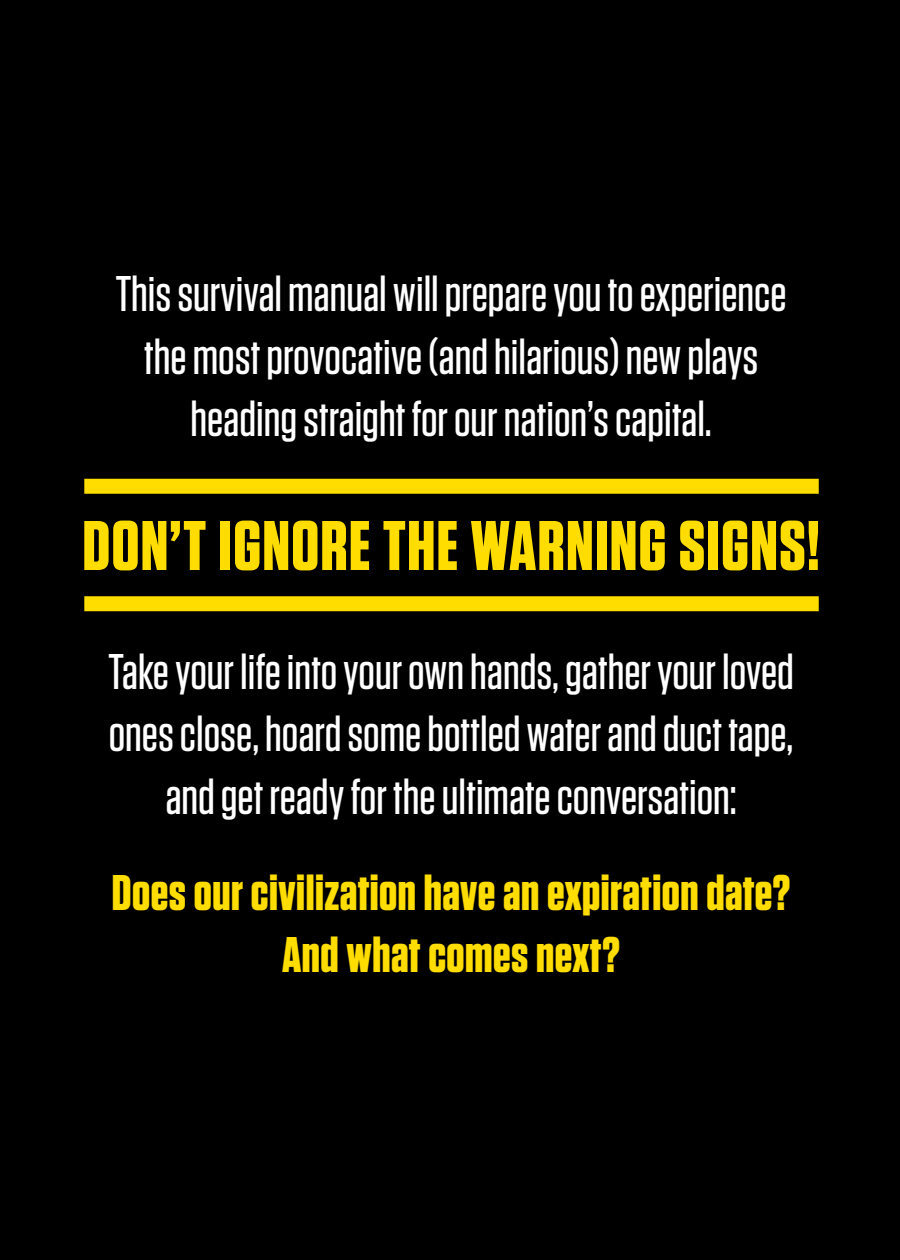
<style>
.page{position:relative;width:900px;height:1260px;background:#000}
.page>*{position:absolute;margin:0;border:0;box-sizing:border-box;transform-origin:0 0}
.t1{font:700 70px "Tungsten";letter-spacing:.02em;color:#fd0}
.t2{font:500 50px/62.5px "Tungsten";color:#fff;text-align:center}
.t3{font:700 50px/62.5px "Tungsten";letter-spacing:.01em;color:#fd0;text-align:center}
</style>
<div class="page">
<div style="left:84px;top:479px;width:735px;height:15px;background:#fd0"></div>
<div style="left:84px;top:596px;width:735px;height:15px;background:#fd0"></div>
<p class="t2" style="left:116px;top:263px;width:672px">This survival manual will prepare you to experience the most provocative (and hilarious) new plays heading straight for our nation’s capital.</p>
<h1 class="t1" style="left:83px;top:508px;width:739px">Don’t ignore the warning signs!</h1>
<p class="t2" style="left:108px;top:641px;width:687px">Take your life into your own hands, gather your loved ones close, hoard some bottled water and duct tape, and get ready for the ultimate conversation:</p>
<p class="t3" style="left:112px;top:863px;width:680px">Does our civilization have an expiration date?<br>And what comes next?</p>
</div>
